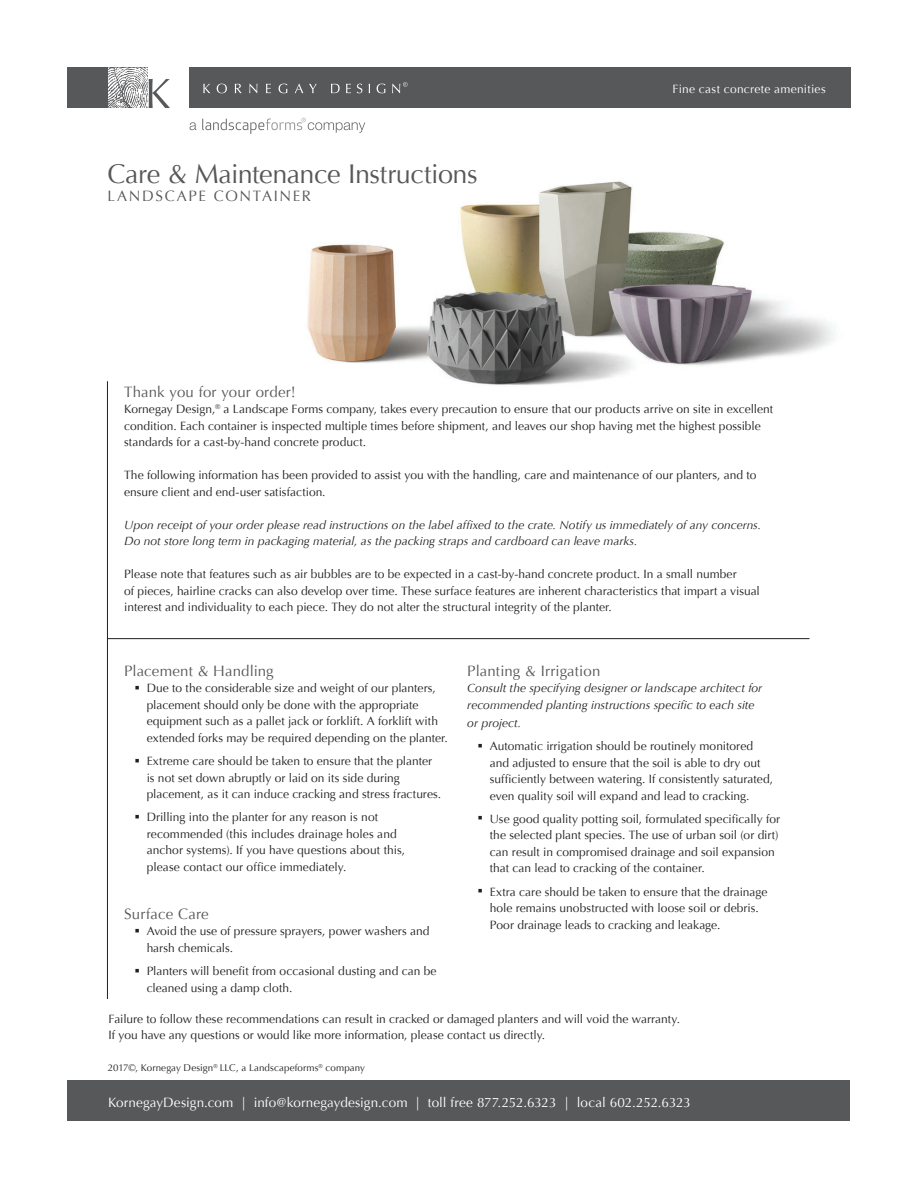
<style>
.page{position:relative;width:918px;height:1188px;background:#fff}
.page>*{position:absolute;margin:0;border:0;box-sizing:border-box;transform-origin:0 0}
.t1{font:27px "Optima";letter-spacing:-.015em;color:#57585a}
.t2{font:15px "Optima";letter-spacing:.015em;color:#57585a}
.t3{font:15px "Optima";letter-spacing:.11em;color:#57585a}
.t4{font:13.5px "Optima";color:#fff}
.t5{font:12px/16.5px "Optima";color:#231f20}
.t6{font:italic 12px/16.5px "Optima";color:#231f20}
.t7{font:12px "Optima";letter-spacing:.025em;color:#fff}
.t8{font:9.75px "Optima";letter-spacing:.01em;color:#231f20}
</style>
<div class="page">
<img style="left:307px;top:181px;width:527px;height:204px">
<div style="left:189px;top:68px;width:661px;height:40px;background:#57585a"></div>
<div style="left:68px;top:68px;width:80px;height:40px;background:#57585a"></div>
<div style="left:68px;top:1080px;width:782px;height:40px;background:#57585a"></div>
<hr style="left:107px;top:638px;width:702px;height:1px;background:#231f20">
<hr style="left:107px;top:381px;width:1px;height:618px;background:#231f20">
<svg style="left:108px;top:68px;width:62px;height:40px"></svg>
<svg style="left:203px;top:84px;width:7px;height:9px"></svg>
<svg style="left:217px;top:84px;width:10px;height:9px"></svg>
<svg style="left:235px;top:84px;width:7px;height:9px"></svg>
<svg style="left:249px;top:84px;width:8px;height:9px"></svg>
<svg style="left:266px;top:84px;width:5px;height:9px"></svg>
<svg style="left:279px;top:84px;width:8px;height:9px"></svg>
<svg style="left:295px;top:84px;width:8px;height:9px"></svg>
<svg style="left:309px;top:84px;width:8px;height:9px"></svg>
<svg style="left:331px;top:84px;width:9px;height:9px"></svg>
<svg style="left:346px;top:84px;width:5px;height:9px"></svg>
<svg style="left:357px;top:84px;width:5px;height:9px"></svg>
<svg style="left:377px;top:84px;width:8px;height:9px"></svg>
<svg style="left:392px;top:82px;width:16px;height:11px"></svg>
<svg style="left:190px;top:122px;width:6px;height:8px"></svg>
<svg style="left:202px;top:118px;width:163px;height:16px"></svg>
<h1 class="t1" style="left:107px;top:159px;width:372px">Care &amp; Maintenance Instructions</h1>
<p class="t3" style="left:107px;top:188px;width:205px">LANDSCAPE CONTAINER</p>
<p class="t7" style="left:673px;top:82px;width:155px">Fine cast concrete amenities</p>
<p class="t2" style="left:124px;top:383px;width:173px">Thank you for your order!</p>
<p class="t5" style="left:124px;top:401px;width:650px">Kornegay Design,<sup>®</sup> a Landscape Forms company, takes every precaution to ensure that our products arrive on site in excellent condition. Each container is inspected multiple times before shipment, and leaves our shop having met the highest possible standards for a cast-by-hand concrete product.</p>
<p class="t5" style="left:124px;top:467px;width:634px">The following information has been provided to assist you with the handling, care and maintenance of our planters, and to ensure client and end-user satisfaction.</p>
<p class="t6" style="left:124px;top:517px;width:639px">Upon receipt of your order please read instructions on the label affixed to the crate. Notify us immediately of any concerns.<br>Do not store long term in packaging material, as the packing straps and cardboard can leave marks.</p>
<p class="t5" style="left:124px;top:566px;width:637px">Please note that features such as air bubbles are to be expected in a cast-by-hand concrete product. In a small number<br>of pieces, hairline cracks can also develop over time. These surface features are inherent characteristics that impart a visual interest and individuality to each piece. They do not alter the structural integrity of the planter.</p>
<p class="t2" style="left:124px;top:662px;width:151px">Placement &amp; Handling</p>
<p class="t5" style="left:147px;top:680px;width:303px;text-indent:-12px">○ Due to the considerable size and weight of our planters, placement should only be done with the appropriate equipment such as a pallet jack or forklift. A forklift with extended forks may be required depending on the planter.</p>
<p class="t5" style="left:147px;top:753px;width:296px;text-indent:-12px">○ Extreme care should be taken to ensure that the planter is not set down abruptly or laid on its side during placement, as it can induce cracking and stress fractures.</p>
<p class="t5" style="left:147px;top:809px;width:260px;text-indent:-12px">○ Drilling into the planter for any reason is not recommended (this includes drainage holes and anchor systems). If you have questions about this, please contact our office immediately.</p>
<p class="t2" style="left:124px;top:905px;width:86px">Surface Care</p>
<p class="t5" style="left:147px;top:923px;width:284px;text-indent:-12px">○ Avoid the use of pressure sprayers, power washers and harsh chemicals.</p>
<p class="t5" style="left:147px;top:963px;width:291px;text-indent:-12px">○ Planters will benefit from occasional dusting and can be cleaned using a damp cloth.</p>
<p class="t2" style="left:467px;top:662px;width:135px">Planting &amp; Irrigation</p>
<p class="t6" style="left:467px;top:680px;width:296px">Consult the specifying designer or landscape architect for recommended planting instructions specific to each site</p>
<p class="t6" style="left:467px;top:715px;width:55px">or project.</p>
<p class="t5" style="left:490px;top:738px;width:285px;text-indent:-12px">○ Automatic irrigation should be routinely monitored and adjusted to ensure that the soil is able to dry out sufficiently between watering. If consistently saturated, even quality soil will expand and lead to cracking.</p>
<p class="t5" style="left:490px;top:811px;width:292px;text-indent:-12px">○ Use good quality potting soil, formulated specifically for the selected plant species. The use of urban soil (or dirt) can result in compromised drainage and soil expansion that can lead to cracking of the container.</p>
<p class="t5" style="left:490px;top:883px;width:279px;text-indent:-12px">○ Extra care should be taken to ensure that the drainage hole remains unobstructed with loose soil or debris.<br>Poor drainage leads to cracking and leakage.</p>
<p class="t5" style="left:109px;top:1011px;width:573px">Failure to follow these recommendations can result in cracked or damaged planters and will void the warranty.<br>If you have any questions or would like more information, please contact us directly.</p>
<p class="t8" style="left:108px;top:1062px;width:259px">2017©, Kornegay Design<sup>®</sup> LLC, a Landscapeforms<sup>®</sup> company</p>
<p class="t4" style="left:108px;top:1095px;width:585px">KornegayDesign.com | info@kornegaydesign.com | toll free 877.252.6323 | local 602.252.6323</p>
</div>
